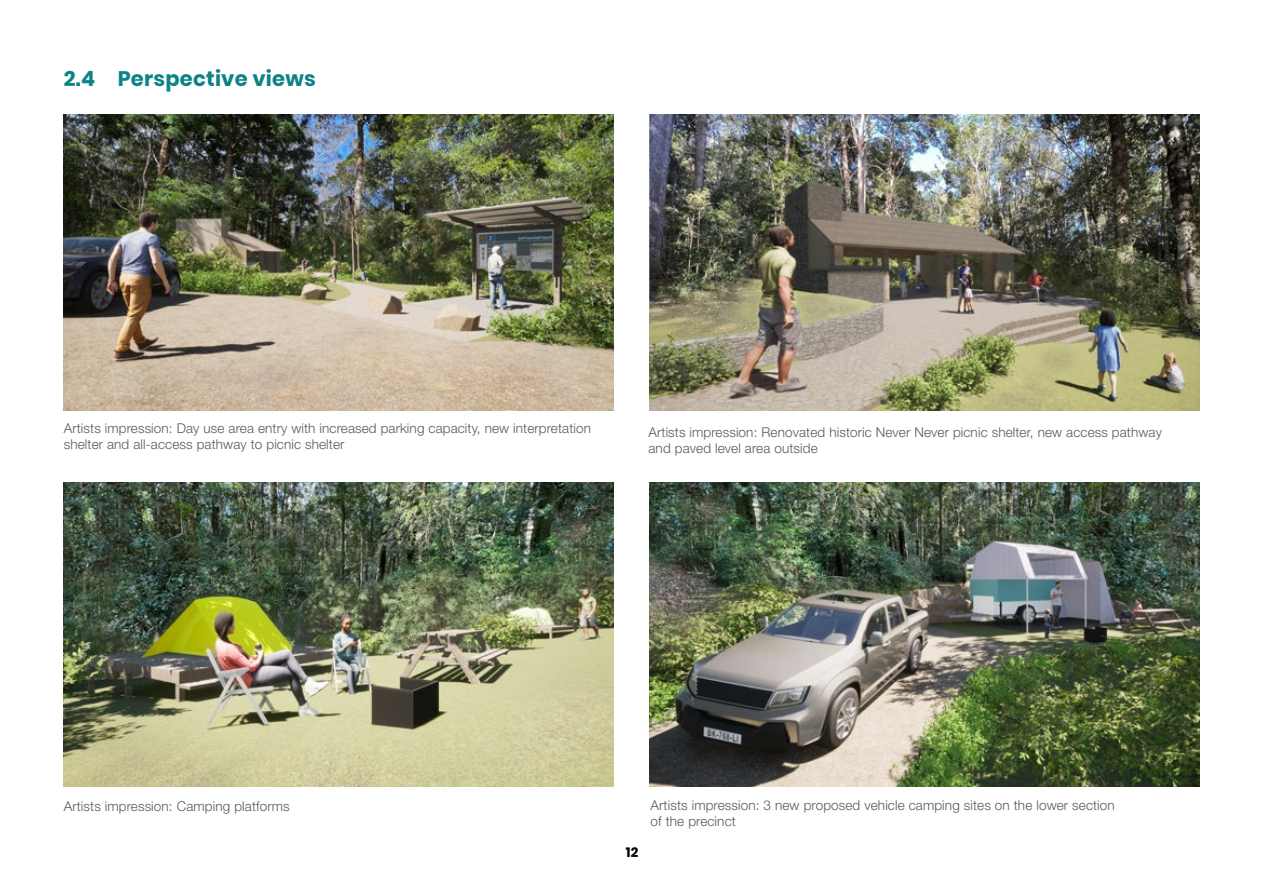
<style>
.page{position:relative;width:1263px;height:893px;background:#fff}
.page>*{position:absolute;margin:0;border:0;box-sizing:border-box;transform-origin:0 0}
._05_Heading_2{font:700 21px "Poppins";letter-spacing:.01em;color:#0d8287}
.t1{font:300 13.5px/15.8px "Helvetica Neue LT Std";letter-spacing:.01em;color:#58595b}
.t2{font:700 13.5px "Poppins";color:#000}
</style>
<div class="page">
<img style="left:64px;top:115px;width:550px;height:295px">
<img style="left:64px;top:483px;width:550px;height:304px">
<img style="left:649px;top:115px;width:550px;height:295px">
<img style="left:649px;top:483px;width:550px;height:304px">
<h2 class="_05_Heading_2" style="left:64px;top:66px;width:253px">2.4 Perspective views</h2>
<p class="t1" style="left:64px;top:420px;width:529px">Artists impression: Day use area entry with increased parking capacity, new interpretation shelter and all-access pathway to picnic shelter</p>
<p class="t1" style="left:648px;top:424px;width:515px">Artists impression: Renovated historic Never Never picnic shelter, new access pathway and paved level area outside</p>
<p class="t1" style="left:64px;top:798px;width:227px">Artists impression: Camping platforms</p>
<p class="t2" style="left:626px;top:844px;width:14px">12</p>
<p class="t1" style="left:651px;top:797px;width:466px">Artists impression: 3 new proposed vehicle camping sites on the lower section of the precinct</p>
</div>
